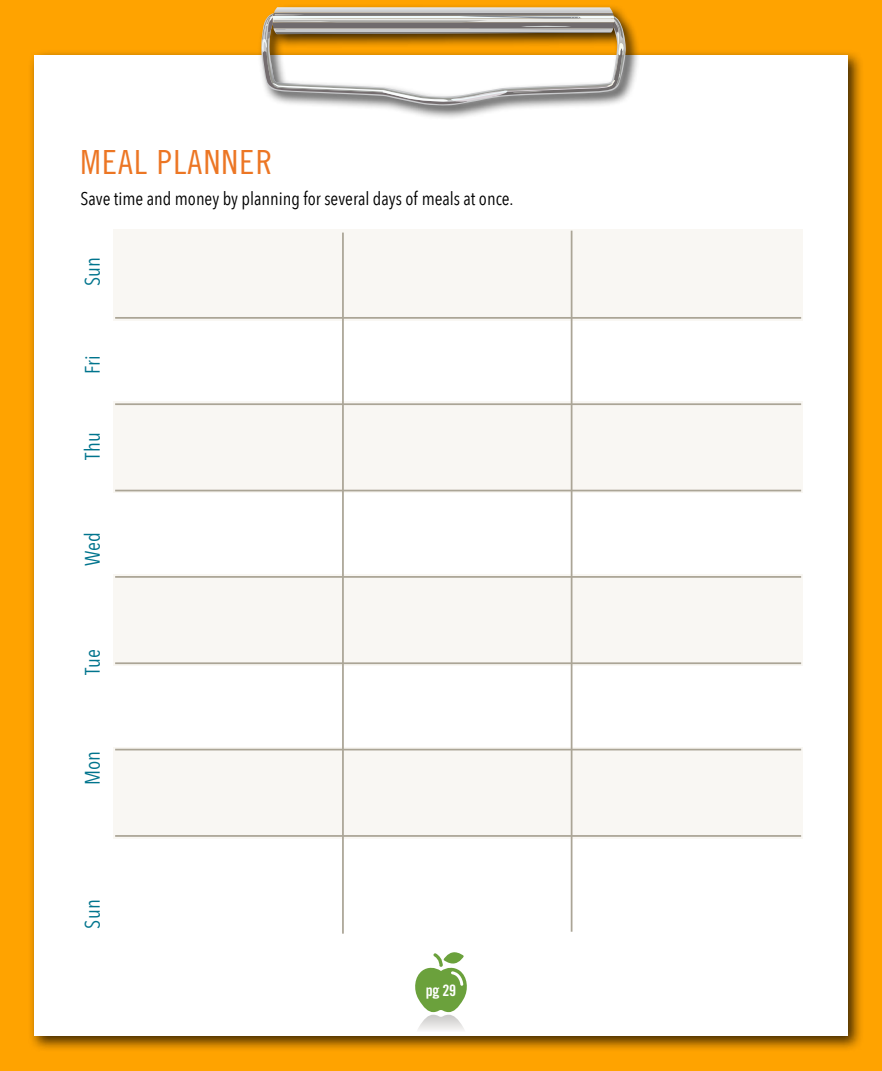
<style>
.page{position:relative;width:882px;height:1071px;background:#ffa300}
.page>*{position:absolute;margin:0;border:0;box-sizing:border-box;transform-origin:0 0}
.t1{font:33.25px "Trade Gothic Cond Eighteen";letter-spacing:.04em;color:#ec7624}
.t2{font:21px "Avenir Next Condensed";letter-spacing:.01em;color:#00748d}
.t3{font:18.38px "Avenir Next Condensed";color:#000}
.t4{font:15.75px "Trade Gothic Bold Cond Twenty";color:#fff}
</style>
<div class="page">
<div style="left:28px;top:49px;width:837px;height:1004px;background:#000;opacity:.75"></div>
<div style="left:34px;top:55px;width:814px;height:981px;background:#fff"></div>
<div style="left:257px;top:3px;width:383px;height:117px;background:#000;opacity:.75"></div>
<svg style="left:261px;top:7px;width:365px;height:99px"></svg>
<svg style="left:415px;top:952px;width:52px;height:78px"></svg>
<div style="left:113px;top:229px;width:690px;height:91px;background:#f9f7f3"></div>
<div style="left:113px;top:402px;width:690px;height:91px;background:#f9f7f3"></div>
<div style="left:113px;top:574px;width:690px;height:92px;background:#f9f7f3"></div>
<div style="left:113px;top:747px;width:690px;height:91px;background:#f9f7f3"></div>
<hr style="left:342px;top:233px;width:2px;height:701px;background:#aba596">
<hr style="left:571px;top:231px;width:1px;height:701px;background:#aba596">
<hr style="left:115px;top:317px;width:686px;height:2px;background:#aba596">
<hr style="left:115px;top:403px;width:686px;height:2px;background:#aba596">
<hr style="left:115px;top:490px;width:686px;height:1px;background:#aba596">
<hr style="left:115px;top:576px;width:686px;height:2px;background:#aba596">
<hr style="left:115px;top:662px;width:686px;height:2px;background:#aba596">
<hr style="left:115px;top:749px;width:686px;height:1px;background:#aba596">
<hr style="left:115px;top:835px;width:686px;height:2px;background:#aba596">
<h1 class="t1" style="left:80px;top:143px;width:193px">MEAL PLANNER</h1>
<p class="t3" style="left:80px;top:183px;width:432px">Save time and money by planning for several days of meals at once.</p>
<p class="t2" style="left:74px;top:286px;width:31px;rotate:-90deg">Sun</p>
<p class="t2" style="left:74px;top:374px;width:20px;rotate:-90deg">Fri</p>
<p class="t2" style="left:74px;top:460px;width:29px;rotate:-90deg">Thu</p>
<p class="t2" style="left:74px;top:566px;width:36px;rotate:-90deg">Wed</p>
<p class="t2" style="left:74px;top:675px;width:27px;rotate:-90deg">Tue</p>
<p class="t2" style="left:74px;top:785px;width:36px;rotate:-90deg">Mon</p>
<p class="t2" style="left:74px;top:929px;width:31px;rotate:-90deg">Sun</p>
<p class="t4" style="left:426px;top:981px;width:32px">pg 29</p>
</div>
